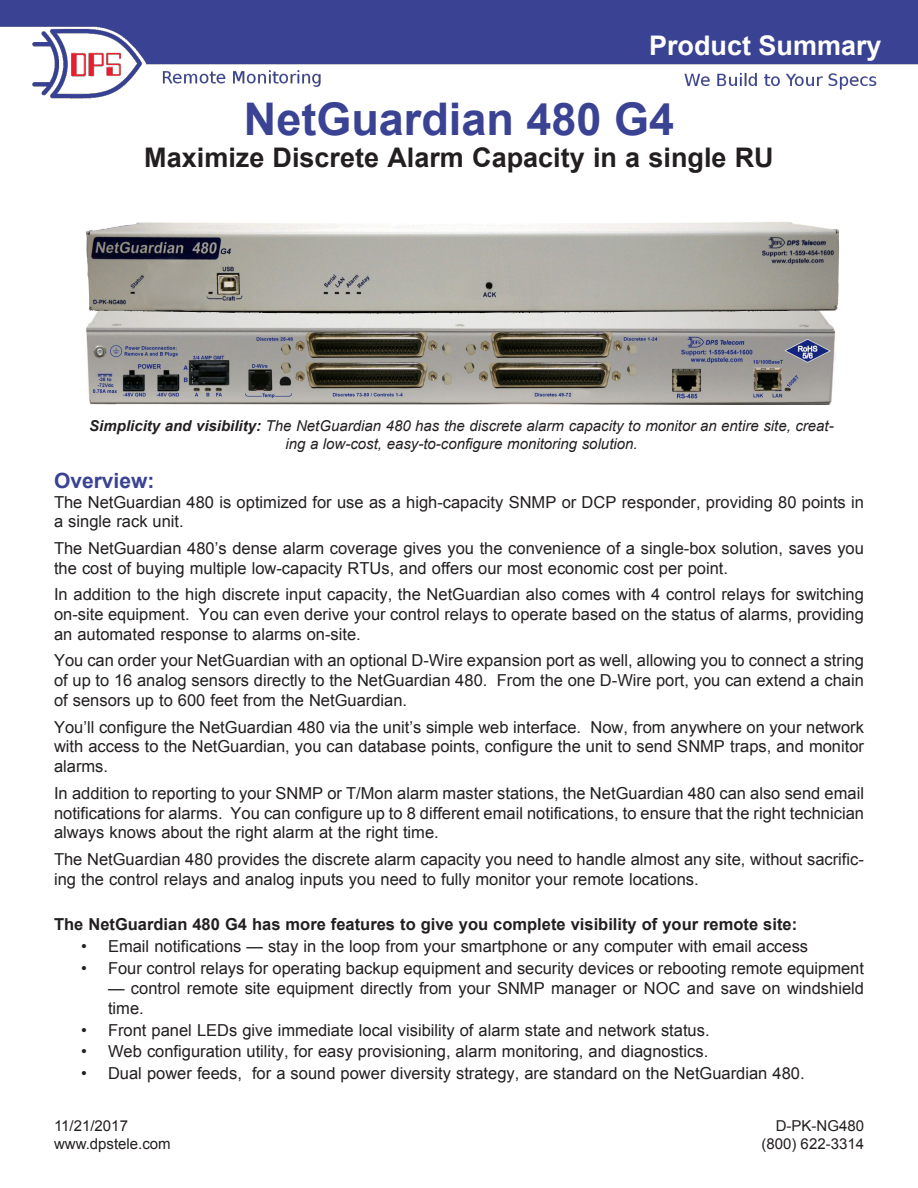
<style>
.page{position:relative;width:918px;height:1188px;background:#fff}
.page>*{position:absolute;margin:0;border:0;box-sizing:border-box;transform-origin:0 0}
.t1{font:700 45px "Arial";color:#3a4293}
.t2{font:700 27px "Arial";color:#231f20}
.t3{font:700 27px "Arial";color:#fff}
.t4{font:700 21px "Arial";color:#3a4293}
.TOC1{font:16.5px/19.8px "Arial";color:#231f20;text-align:justify}
.Bullet_txt__02_after{font:16.5px/19.8px "Arial";color:#231f20}
.TOC1-2{font:700 16.5px "Arial";color:#231f20}
.t5{font:italic 15px/18px "Arial";color:#231f20;text-align:center}
.t6{font:15px "Arial";color:#231f20}
.s1{font-weight:700}
</style>
<div class="page">
<img style="left:0;top:0;width:918px;height:99px">
<img style="left:86px;top:294px;width:753px;height:110px">
<img style="left:86px;top:222px;width:666px;height:90px">
<p class="t3" style="left:649px;top:28px;width:234px">Product Summary</p>
<p class="t1" style="left:244px;top:89px;width:432px">NetGuardian 480 G4</p>
<p class="t2" style="left:144px;top:140px;width:631px">Maximize Discrete Alarm Capacity in a single RU</p>
<p class="t5" style="left:89px;top:417px;width:746px"><span class="s1">Simplicity and visibility:</span> The NetGuardian 480 has the discrete alarm capacity to monitor an entire site, creat&shy;ing a low-cost, easy-to-configure monitoring solution.</p>
<p class="t4" style="left:54px;top:466px;width:102px">Overview:</p>
<p class="TOC1" style="left:54px;top:492px;width:811px">The NetGuardian 480 is optimized for use as a high-capacity SNMP or DCP responder, providing 80 points in a single rack unit.</p>
<p class="TOC1" style="left:54px;top:538px;width:811px">The NetGuardian 480’s dense alarm coverage gives you the convenience of a single-box solution, saves you the cost of buying multiple low-capacity RTUs, and offers our most economic cost per point.</p>
<p class="TOC1" style="left:54px;top:585px;width:811px">In addition to the high discrete input capacity, the NetGuardian also comes with 4 control relays for switching on-site equipment. You can even derive your control relays to operate based on the status of alarms, providing an automated response to alarms on-site.</p>
<p class="TOC1" style="left:54px;top:651px;width:811px">You can order your NetGuardian with an optional D-Wire expansion port as well, allowing you to connect a string of up to 16 analog sensors directly to the NetGuardian 480. From the one D-Wire port, you can extend a chain of sensors up to 600 feet from the NetGuardian.</p>
<p class="TOC1" style="left:54px;top:717px;width:811px">You’ll configure the NetGuardian 480 via the unit’s simple web interface. Now, from anywhere on your network with access to the NetGuardian, you can database points, configure the unit to send SNMP traps, and monitor alarms.</p>
<p class="TOC1" style="left:54px;top:783px;width:812px">In addition to reporting to your SNMP or T/Mon alarm master stations, the NetGuardian 480 can also send email notifications for alarms. You can configure up to 8 different email notifications, to ensure that the right technician always knows about the right alarm at the right time.</p>
<p class="TOC1" style="left:54px;top:849px;width:812px">The NetGuardian 480 provides the discrete alarm capacity you need to handle almost any site, without sacrific&shy;ing the control relays and analog inputs you need to fully monitor your remote locations.</p>
<p class="TOC1-2" style="left:54px;top:913px;width:745px">The NetGuardian 480 G4 has more features to give you complete visibility of your remote site:</p>
<p class="Bullet_txt__02_after" style="left:81px;top:936px;width:729px">• Email notifications — stay in the loop from your smartphone or any computer with email access</p>
<p class="Bullet_txt__02_after" style="left:81px;top:958px;width:784px">• Four control relays for operating backup equipment and security devices or rebooting remote equipment</p>
<p class="Bullet_txt__02_after" style="left:108px;top:978px;width:757px">— control remote site equipment directly from your SNMP manager or NOC and save on windshield time.</p>
<p class="Bullet_txt__02_after" style="left:81px;top:1020px;width:630px">• Front panel LEDs give immediate local visibility of alarm state and network status.</p>
<p class="Bullet_txt__02_after" style="left:81px;top:1042px;width:629px">• Web configuration utility, for easy provisioning, alarm monitoring, and diagnostics.</p>
<p class="Bullet_txt__02_after" style="left:81px;top:1064px;width:725px">• Dual power feeds, for a sound power diversity strategy, are standard on the NetGuardian 480.</p>
<p class="t6" style="left:54px;top:1116px;width:75px">11/21/2017</p>
<p class="t6" style="left:54px;top:1134px;width:118px">www.dpstele.com</p>
<p class="t6" style="left:776px;top:1116px;width:90px">D-PK-NG480</p>
<p class="t6" style="left:761px;top:1134px;width:104px">(800) 622-3314</p>
</div>
